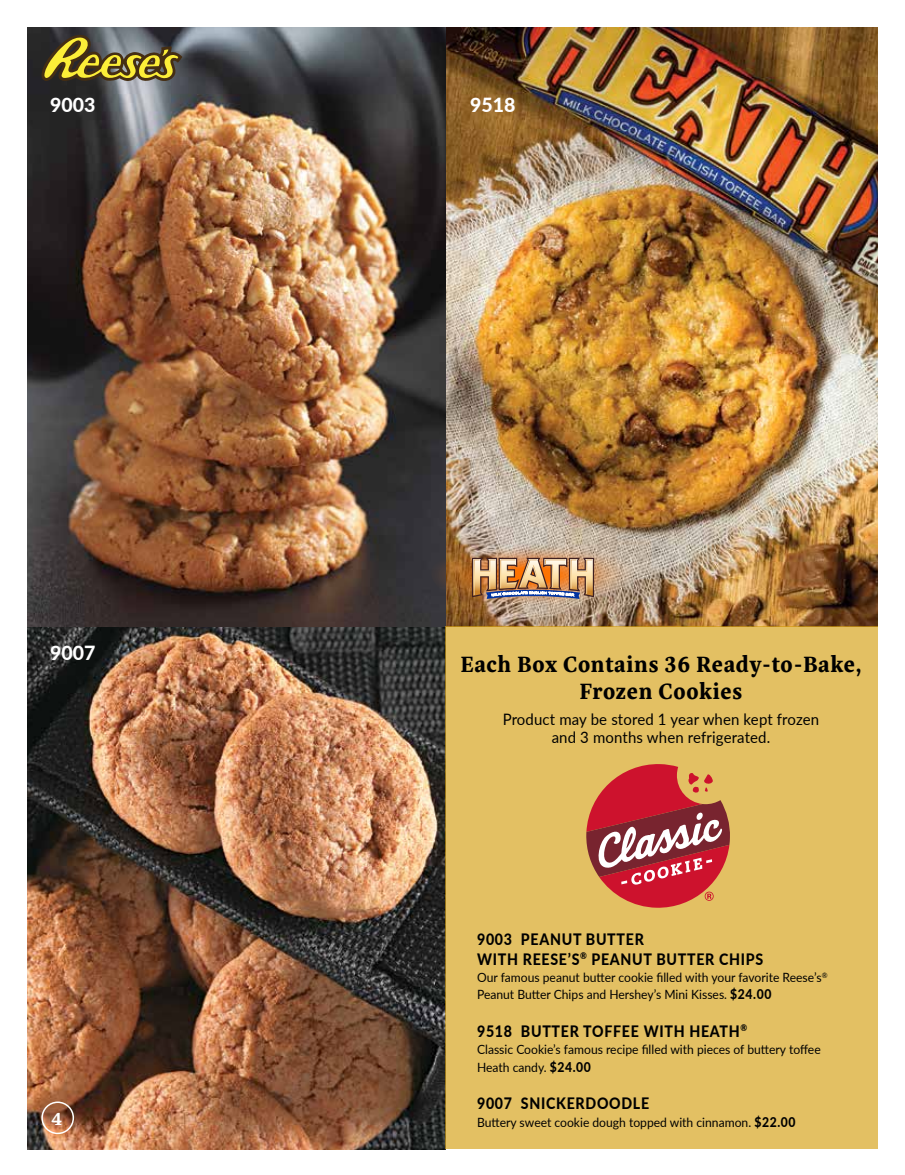
<style>
.page{position:relative;width:905px;height:1175px;background:#fff}
.page>*{position:absolute;margin:0;border:0;box-sizing:border-box;transform-origin:0 0}
.t1{font:700 22.5px/27px "Eskorte Latin";letter-spacing:.03em;color:#000;text-align:center;scale:.95 1}
.t2{font:900 19.5px "Lato";color:#fff}
.t3{font:700 18px "Eskorte Latin";color:#fff}
.t4{font:900 15.75px/19.5px "Lato";letter-spacing:.05em;color:#000;scale:.9 1}
.t5{font:15.75px/18.8px "Lato";letter-spacing:.01em;color:#000;text-align:center;scale:.95 1}
.t6{font:12.75px/17.2px "Lato";color:#000;scale:.95 1}
.s1{font-weight:900;font-size:13.5px}
</style>
<div class="page">
<hr style="left:904px;top:564px;width:1px;height:52px;background:#d0202e">
<img style="left:27px;top:626px;width:419px;height:523px">
<img style="left:27px;top:27px;width:851px;height:599px">
<div style="left:446px;top:626px;width:432px;height:523px;background:#e3c063"></div>
<svg style="left:586px;top:764px;width:144px;height:144px"></svg>
<svg style="left:41px;top:35px;width:141px;height:46px"></svg>
<div style="left:41px;top:1101px;width:33px;height:33px;border:2px solid #fff;border-radius:50%"></div>
<img style="left:431px;top:533px;width:203px;height:79px">
<h2 class="t2" style="left:50px;top:90px;width:47px">9003</h2>
<h2 class="t2" style="left:50px;top:639px;width:47px">9007</h2>
<h3 class="t3" style="left:51px;top:1107px;width:13px">4</h3>
<h2 class="t2" style="left:470px;top:90px;width:47px">9518</h2>
<h1 class="t1" style="left:460px;top:651px;width:423px">Each Box Contains 36 Ready-to-Bake,<br>Frozen Cookies</h1>
<p class="t5" style="left:502px;top:709px;width:335px">Product may be stored 1 year when kept frozen and 3 months when refrigerated.</p>
<p class="t4" style="left:477px;top:929px;width:319px">9003 PEANUT BUTTER<br>WITH REESE’S<sup>®</sup> PEANUT BUTTER CHIPS</p>
<p class="t6" style="left:477px;top:968px;width:370px">Our famous peanut butter cookie filled with your favorite Reese’s<sup>®<br></sup>Peanut Butter Chips and Hershey’s Mini Kisses. <span class="s1">$24.00</span></p>
<p class="t4" style="left:477px;top:1020px;width:302px">9518 BUTTER TOFFEE WITH HEATH<sup>®</sup></p>
<p class="t6" style="left:477px;top:1039px;width:363px;line-height:18px">Classic Cookie’s famous recipe filled with pieces of buttery toffee<br>Heath candy. <span class="s1">$24.00</span></p>
<p class="t4" style="left:477px;top:1093px;width:193px">9007 SNICKERDOODLE</p>
<p class="t6" style="left:477px;top:1113px;width:337px">Buttery sweet cookie dough topped with cinnamon. <span class="s1">$22.00</span></p>
</div>
